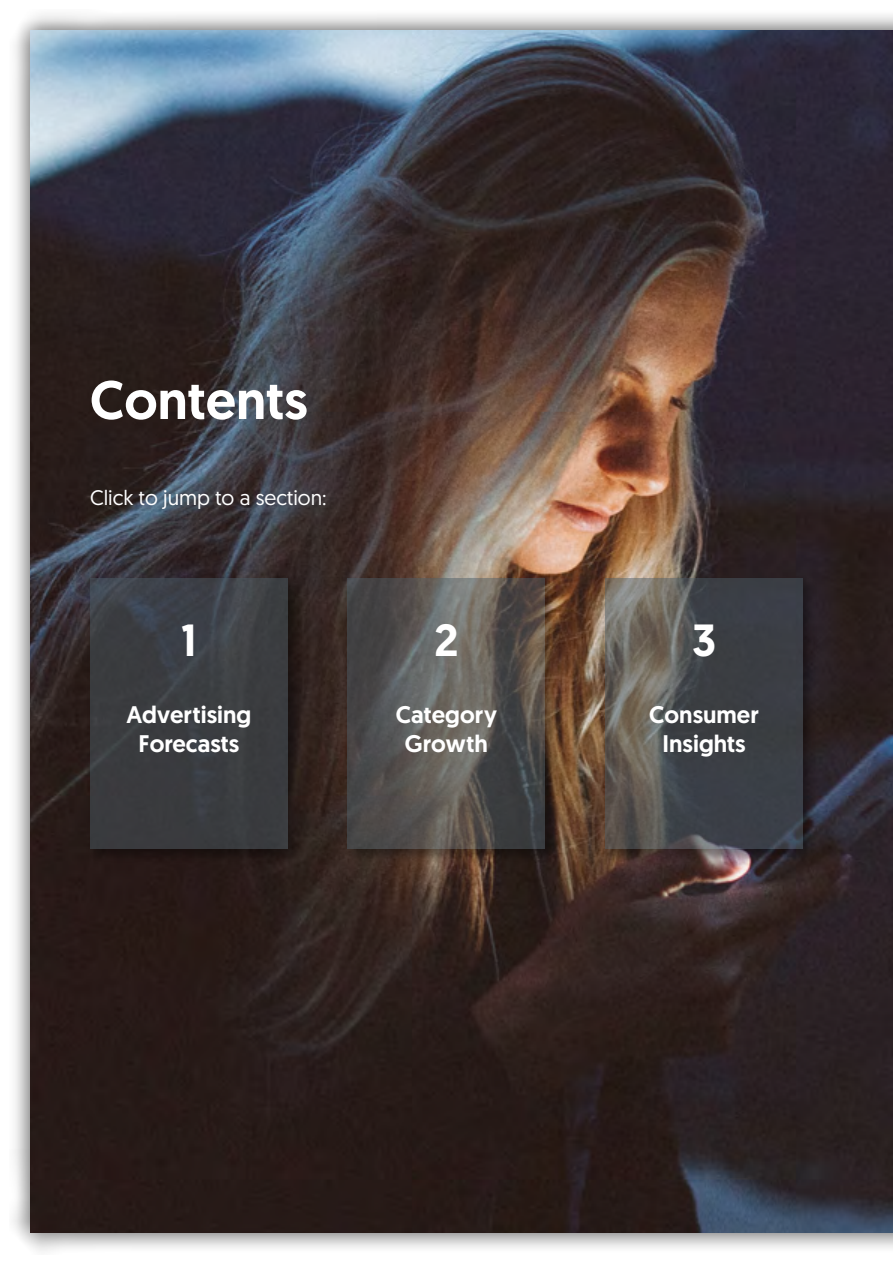
<style>
.page{position:relative;width:893px;height:1263px;background:#fff}
.page>*{position:absolute;margin:0;border:0;box-sizing:border-box;transform-origin:0 0}
.t1{font:500 54px "Geomanist";color:#fff}
.t2{font:500 45px "Geomanist";color:#fff}
.t3{font:500 24px/28.8px "Geomanist";color:#fff;text-align:center}
.t4{font:21px "Geomanist";color:#fff}
</style>
<div class="page">
<div style="left:9px;top:9px;width:884px;height:1245px;background:#000;opacity:.69"></div>
<img style="left:30px;top:30px;width:863px;height:1203px">
<div style="left:87px;top:576px;width:215px;height:287px;background:#000;opacity:.75"></div>
<div style="left:90px;top:579px;width:198px;height:270px;background:linear-gradient(to bottom,#3e4248,#393a3c)"></div>
<div style="left:345px;top:576px;width:214px;height:287px;background:#000;opacity:.75"></div>
<svg style="left:348px;top:579px;width:197px;height:270px;background:#585553"></svg>
<div style="left:603px;top:576px;width:214px;height:287px;background:#000;opacity:.75"></div>
<svg style="left:605px;top:579px;width:198px;height:270px;background:#4d4d4f"></svg>
<h1 class="t1" style="left:90px;top:364px;width:219px">Contents</h1>
<p class="t4" style="left:90px;top:483px;width:238px">Click to jump to a section:</p>
<h2 class="t2" style="left:181px;top:610px;width:17px">1</h2>
<p class="t3" style="left:126px;top:700px;width:126px">Advertising<br>Forecasts</p>
<h2 class="t2" style="left:434px;top:610px;width:26px">2</h2>
<p class="t3" style="left:396px;top:700px;width:103px">Category<br>Growth</p>
<h2 class="t2" style="left:692px;top:610px;width:26px">3</h2>
<p class="t3" style="left:649px;top:700px;width:111px">Consumer<br>Insights</p>
</div>
